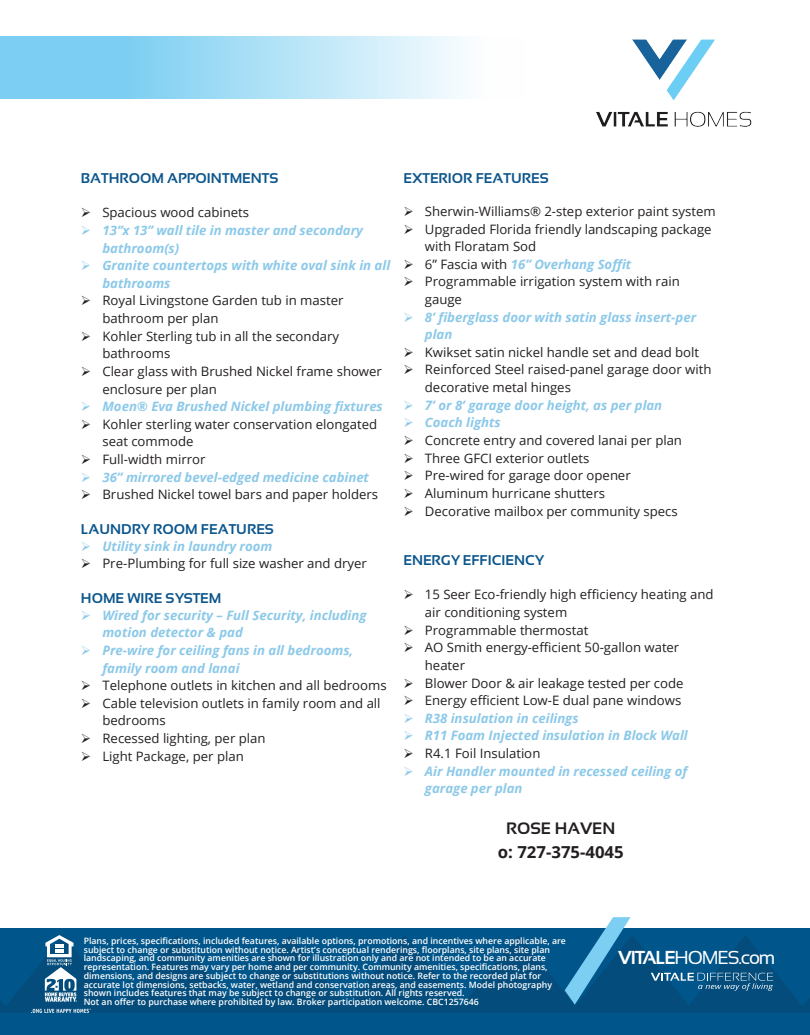
<style>
.page{position:relative;width:810px;height:1035px;background:#fff}
.page>*{position:absolute;margin:0;border:0;box-sizing:border-box;transform-origin:0 0}
.t1{font:18.75px "Sansation";letter-spacing:-.06em;color:#fff}
.t2{font:700 16.5px "Open Sans";color:#231f20}
.t3{font:700 16.5px "Sansation";color:#231f20}
.t4{font:700 14.12px "Sansation";color:#0b558c}
.t5{font:13px/17.6px "Open Sans";letter-spacing:-.005em;color:#231f20}
.t6{font:italic 700 13px/17.6px "Open Sans";letter-spacing:-.005em;color:#8cc9e9}
.t7{font:600 8.75px/8.8px "Open Sans";color:#fff}
.s1{color:#231f20}
.s2{font-weight:400;font-style:normal;color:#231f20}
.s3{font-weight:700}
</style>
<div class="page">
<div style="left:0;top:928px;width:810px;height:107px;background:#00568a"></div>
<svg style="left:0;top:935px;width:810px;height:78px;fill:#034f7f"></svg>
<svg style="left:0;top:36px;width:462px;height:63px;background:#a6def5"></svg>
<img style="left:596px;top:39px;width:156px;height:88px">
<svg style="left:565px;top:917px;width:66px;height:88px"></svg>
<svg style="left:45px;top:935px;width:28px;height:30px"></svg>
<svg style="left:651px;top:973px;width:122px;height:18px"></svg>
<img style="left:31px;top:967px;width:60px;height:45px">
<p class="t4" style="left:81px;top:170px;width:199px">BATHROOM APPOINTMENTS</p>
<p class="t5" style="left:81px;top:204px;width:170px">➢ Spacious wood cabinets</p>
<p class="t6" style="left:102px;top:221px;width:262px;text-indent:-21px">➢ 13”x 13” wall tile in master and secondary bathroom(s)</p>
<p class="t6" style="left:102px;top:256px;width:289px;text-indent:-21px">➢ Granite countertops with white oval sink in all bathrooms</p>
<p class="t5" style="left:102px;top:292px;width:243px;text-indent:-21px">➢ Royal Livingstone Garden tub in master bathroom per plan</p>
<p class="t5" style="left:102px;top:327px;width:238px;text-indent:-21px">➢ Kohler Sterling tub in all the secondary bathrooms</p>
<p class="t5" style="left:102px;top:362px;width:281px;text-indent:-21px">➢ Clear glass with Brushed Nickel frame shower enclosure per plan</p>
<p class="t6" style="left:81px;top:397px;width:303px">➢ Moen® Eva Brushed Nickel plumbing fixtures</p>
<p class="t5" style="left:102px;top:415px;width:276px;text-indent:-21px">➢ Kohler sterling water conservation elongated seat commode</p>
<p class="t5" style="left:81px;top:450px;width:126px">➢ Full-width mirror</p>
<p class="t6" style="left:81px;top:468px;width:290px">➢ 36” mirrored bevel-edged medicine cabinet</p>
<p class="t5" style="left:81px;top:485px;width:299px">➢ Brushed Nickel towel bars and paper holders</p>
<p class="t4" style="left:81px;top:521px;width:194px">LAUNDRY ROOM FEATURES</p>
<p class="t6" style="left:81px;top:537px;width:193px">➢ Utility sink in laundry room</p>
<p class="t5" style="left:81px;top:554px;width:287px">➢ Pre-Plumbing for full size washer and dryer</p>
<p class="t4" style="left:81px;top:590px;width:142px">HOME WIRE SYSTEM</p>
<p class="t6" style="left:102px;top:606px;width:266px;text-indent:-21px">➢ Wired for security – Full Security, including motion detector &amp; pad</p>
<p class="t6" style="left:102px;top:641px;width:252px;text-indent:-21px">➢ Pre-wire for ceiling fans in all bedrooms, family room and lanai</p>
<p class="t5" style="left:81px;top:676px;width:307px">➢ Telephone outlets in kitchen and all bedrooms</p>
<p class="t5" style="left:102px;top:694px;width:280px;text-indent:-21px">➢ Cable television outlets in family room and all bedrooms</p>
<p class="t5" style="left:81px;top:729px;width:186px">➢ Recessed lighting, per plan</p>
<p class="t5" style="left:81px;top:747px;width:164px">➢ Light Package, per plan</p>
<p class="t4" style="left:403px;top:170px;width:147px">EXTERIOR FEATURES</p>
<p class="t5" style="left:403px;top:202px;width:314px">➢ Sherwin-Williams® 2-step exterior paint system</p>
<p class="t5" style="left:425px;top:220px;width:288px;text-indent:-21px">➢ Upgraded Florida friendly landscaping package with Floratam Sod</p>
<p class="t6" style="left:403px;top:255px;width:229px"><span class="s1">➢</span> <span class="s2">6” Fascia with</span> 16” Overhang Soffit</p>
<p class="t5" style="left:425px;top:273px;width:256px;text-indent:-21px">➢ Programmable irrigation system with rain gauge</p>
<p class="t6" style="left:425px;top:308px;width:273px;text-indent:-21px">➢ 8’ fiberglass door with satin glass insert-per plan</p>
<p class="t5" style="left:403px;top:343px;width:297px">➢ Kwikset satin nickel handle set and dead bolt</p>
<p class="t5" style="left:425px;top:361px;width:288px;text-indent:-21px">➢ Reinforced Steel raised-panel garage door with decorative metal hinges</p>
<p class="t6" style="left:403px;top:396px;width:260px">➢ 7’ or 8’ garage door height, as per plan</p>
<p class="t6" style="left:403px;top:414px;width:99px">➢ Coach lights</p>
<p class="t5" style="left:403px;top:431px;width:280px">➢ Concrete entry and covered lanai per plan</p>
<p class="t5" style="left:403px;top:449px;width:188px">➢ Three GFCI exterior outlets</p>
<p class="t5" style="left:403px;top:466px;width:229px">➢ Pre-wired for garage door opener</p>
<p class="t5" style="left:403px;top:484px;width:203px">➢ Aluminum hurricane shutters</p>
<p class="t5" style="left:403px;top:502px;width:276px">➢ Decorative mailbox per community specs</p>
<p class="t4" style="left:403px;top:552px;width:142px">ENERGY EFFICIENCY</p>
<p class="t5" style="left:425px;top:586px;width:290px;text-indent:-21px">➢ 15 Seer Eco-friendly high efficiency heating and air conditioning system</p>
<p class="t5" style="left:403px;top:621px;width:186px">➢ Programmable thermostat</p>
<p class="t5" style="left:425px;top:638px;width:256px;text-indent:-21px">➢ AO Smith energy-efficient 50-gallon water heater</p>
<p class="t5" style="left:403px;top:674px;width:282px">➢ Blower Door &amp; air leakage tested per code</p>
<p class="t5" style="left:403px;top:691px;width:280px">➢ Energy efficient Low-E dual pane windows</p>
<p class="t6" style="left:403px;top:709px;width:177px">➢ R38 insulation in ceilings</p>
<p class="t6" style="left:403px;top:726px;width:286px">➢ R11 Foam Injected insulation in Block Wall</p>
<p class="t5" style="left:403px;top:744px;width:139px">➢ R4.1 Foil Insulation</p>
<p class="t6" style="left:425px;top:762px;width:264px;text-indent:-21px">➢ Air Handler mounted in recessed ceiling of garage per plan</p>
<p class="t3" style="left:506px;top:819px;width:111px">ROSE HAVEN</p>
<p class="t2" style="left:498px;top:840px;width:127px">o: 727-375-4045</p>
<p class="t7" style="left:84px;top:936px;width:484px">Plans, prices, specifications, included features, available options, promotions, and incentives where applicable, are subject to change or substitution without notice. Artist’s conceptual renderings, floorplans, site plans, site plan landscaping, and community amenities are shown for illustration only and are not intended to be an accurate representation. Features may vary per home and per community. Community amenities, specifications, plans, dimensions, and designs are subject to change or substitutions without notice. Refer to the recorded plat for accurate lot dimensions, setbacks, water, wetland and conservation areas, and easements. Model photography shown includes features that may be subject to change or substitution. All rights reserved.<br>Not an offer to purchase where prohibited by law. Broker participation welcome. CBC1257646</p>
<h1 class="t1" style="left:618px;top:947px;width:159px"><span class="s3">VITALE</span>HOMES.com</h1>
</div>
